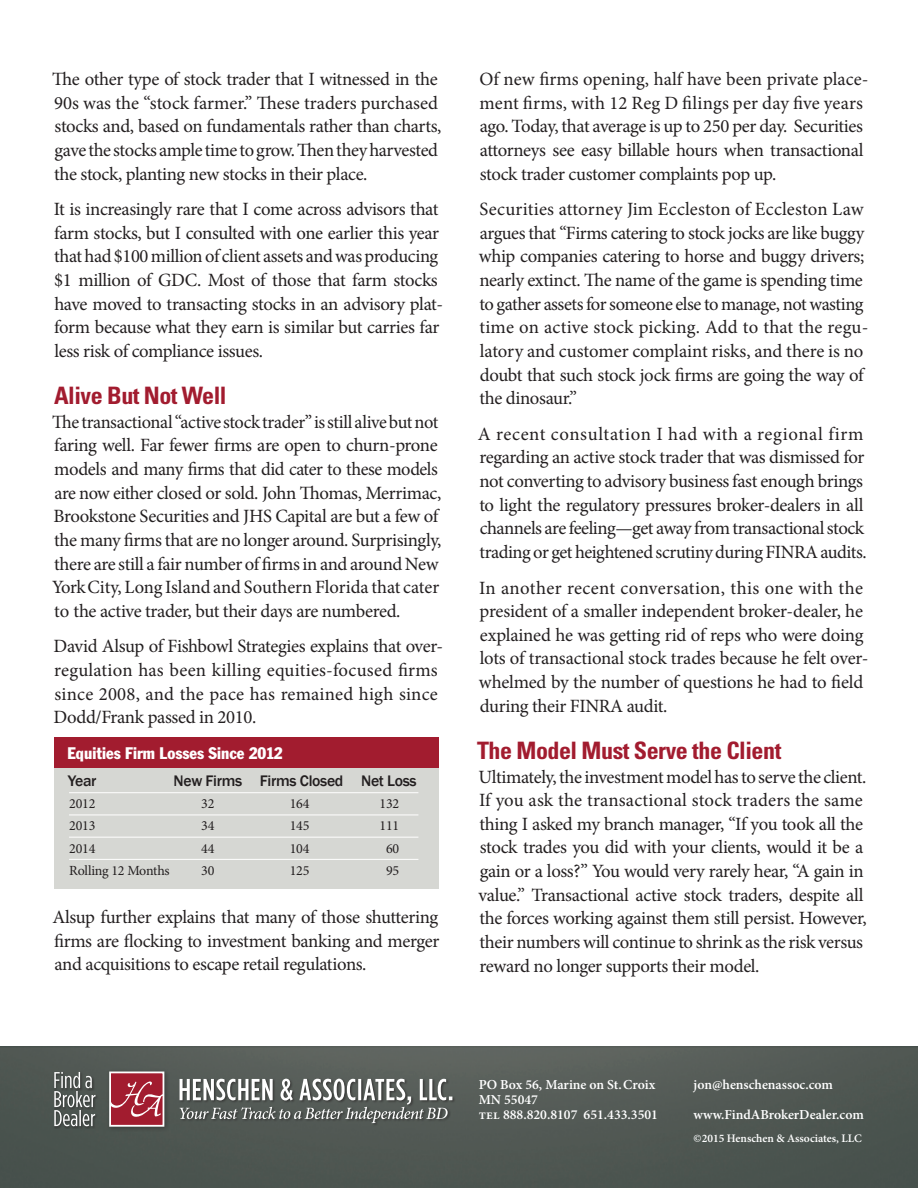
<style>
.page{position:relative;width:918px;height:1188px;background:#fff}
.page>*{position:absolute;margin:0;border:0;box-sizing:border-box;transform-origin:0 0}
.t1{font:700 condensed 24px "Univers";letter-spacing:-.02em;color:#a21c2f}
._12_15_Minion{font:18.75px/23.7px "Minion Pro";letter-spacing:-.02em;color:#231f20}
._12_15_Minion-2{font:18.75px/23.7px "Minion Pro";color:#231f20}
._12_15_Minion-3{font:18.75px "Minion Pro";letter-spacing:.01em;color:#231f20}
._12_15_Minion-4{font:18.75px "Minion Pro";letter-spacing:.035em;color:#231f20}
.t2{font:condensed 16.5px "Franklin Gothic";color:#fff}
.t3{font:500 15.75px "Franklin Gothic";letter-spacing:-.02em;color:#231f20}
.t4{font:13.95px "Minion Pro";letter-spacing:-.015em;color:#231f20}
.t5{font:600 13.8px "Minion Pro";color:#fff}
.t6{font:600 11.55px "Minion Pro";color:#fff}
</style>
<div class="page">
<img style="left:0;top:1047px;width:918px;height:141px">
<div style="left:54px;top:1109px;width:45px;height:20px;background:#231f20;opacity:.55"></div>
<div style="left:54px;top:1090px;width:45px;height:20px;background:#4d5651"></div>
<div style="left:54px;top:1071px;width:41px;height:20px;background:#515853"></div>
<svg style="left:54px;top:1072px;width:42px;height:54px"></svg>
<div style="left:106px;top:1068px;width:64px;height:64px;background:#4b524d"></div>
<svg style="left:109px;top:1071px;width:56px;height:57px;background:#b14f5d"></svg>
<div style="left:179px;top:1078px;width:276px;height:30px;background:#231f20;opacity:.55"></div>
<div style="left:179px;top:1106px;width:272px;height:21px;background:#525955"></div>
<svg style="left:180px;top:1079px;width:272px;height:44px"></svg>
<div style="left:54px;top:767px;width:385px;height:122px;background:#d6d7d3"></div>
<hr style="left:69px;top:859px;width:349px;height:1px;background:#fff">
<hr style="left:69px;top:837px;width:349px;height:1px;background:#fff">
<div style="left:54px;top:737px;width:385px;height:30px;background:#a21c2f"></div>
<hr style="left:69px;top:792px;width:349px;height:1px;background:#fff">
<hr style="left:69px;top:815px;width:349px;height:1px;background:#fff">
<p class="_12_15_Minion" style="left:52px;top:67px;width:391px">The other type of stock trader that I witnessed in the 90s was the “stock farmer.” These traders purchased stocks and, based on fundamentals rather than charts, gave the stocks ample time to grow. Then they harvested</p>
<p class="_12_15_Minion" style="left:54px;top:162px;width:315px">the stock, planting new stocks in their place.</p>
<p class="_12_15_Minion" style="left:54px;top:197px;width:387px;text-align:justify">It is increasingly rare that I come across advisors that farm stocks, but I consulted with one earlier this year that had $100 million of client assets and was producing</p>
<p class="_12_15_Minion" style="left:54px;top:268px;width:390px">$1 million of GDC. Most of those that farm stocks have moved to transacting stocks in an advisory plat&shy;form because what they earn is similar but carries far less risk of compliance issues.</p>
<p class="t1" style="left:54px;top:381px;width:174px">Alive But Not Well</p>
<p class="_12_15_Minion" style="left:52px;top:410px;width:388px">The transactional “active stock trader” is still alive but not</p>
<p class="_12_15_Minion" style="left:54px;top:434px;width:389px">faring well. Far fewer firms are open to churn-prone models and many firms that did cater to these models are now either closed or sold. John Thomas, Merrimac, Brookstone Securities and JHS Capital are but a few of the many firms that are no longer around. Surprisingly,</p>
<p class="_12_15_Minion" style="left:54px;top:552px;width:386px">there are still a fair number of firms in and around New</p>
<p class="_12_15_Minion" style="left:52px;top:575px;width:389px">York City, Long Island and Southern Florida that cater</p>
<p class="_12_15_Minion" style="left:54px;top:599px;width:348px">to the active trader, but their days are numbered.</p>
<p class="_12_15_Minion-2" style="left:54px;top:635px;width:391px">David Alsup of Fishbowl Strategies explains that over&shy;regulation has been killing equities-focused firms since 2008, and the pace has remained high since Dodd/Frank passed in 2010.</p>
<p class="t2" style="left:68px;top:743px;width:217px">Equities Firm Losses Since 2012</p>
<p class="t3" style="left:68px;top:771px;width:30px">Year</p>
<p class="t3" style="left:174px;top:771px;width:245px">New Firms Firms Closed Net Loss</p>
<p class="t4" style="left:69px;top:794px;width:28px">2012</p>
<p class="t4" style="left:201px;top:794px;width:15px">32</p>
<p class="t4" style="left:290px;top:794px;width:21px">164</p>
<p class="t4" style="left:380px;top:794px;width:21px">132</p>
<p class="t4" style="left:69px;top:817px;width:28px">2013</p>
<p class="t4" style="left:201px;top:817px;width:15px">34</p>
<p class="t4" style="left:290px;top:817px;width:21px">145</p>
<p class="t4" style="left:380px;top:817px;width:21px">111</p>
<p class="t4" style="left:69px;top:839px;width:28px">2014</p>
<p class="t4" style="left:201px;top:839px;width:15px">44</p>
<p class="t4" style="left:290px;top:839px;width:21px">104</p>
<p class="t4" style="left:386px;top:839px;width:15px">60</p>
<p class="t4" style="left:69px;top:862px;width:102px">Rolling 12 Months</p>
<p class="t4" style="left:201px;top:862px;width:15px">30</p>
<p class="t4" style="left:290px;top:862px;width:21px">125</p>
<p class="t4" style="left:386px;top:862px;width:15px">95</p>
<p class="_12_15_Minion" style="left:52px;top:905px;width:388px;text-align:justify">Alsup further explains that many of those shuttering firms are flocking to investment banking and merger and acquisitions to escape retail regulations.</p>
<p class="_12_15_Minion" style="left:479px;top:67px;width:391px">Of new firms opening, half have been private place&shy;ment firms, with 12 Reg D filings per day five years ago. Today, that average is up to 250 per day. Securities attorneys see easy billable hours when transactional stock trader customer complaints pop up.</p>
<p class="_12_15_Minion-3" style="left:480px;top:197px;width:386px">Securities attorney Jim Eccleston of Eccleston Law</p>
<p class="_12_15_Minion" style="left:479px;top:221px;width:387px;text-align:justify">argues that “Firms catering to stock jocks are like buggy whip companies catering to horse and buggy drivers; nearly extinct. The name of the game is spending time to gather assets for someone else to manage, not wasting</p>
<p class="_12_15_Minion" style="left:479px;top:316px;width:391px">time on active stock picking. Add to that the regu&shy;latory and customer complaint risks, and there is no doubt that such stock jock firms are going the way of the dinosaur.”</p>
<p class="_12_15_Minion-4" style="left:478px;top:421px;width:387px">A recent consultation I had with a regional firm</p>
<p class="_12_15_Minion" style="left:479px;top:446px;width:387px;text-align:justify">regarding an active stock trader that was dismissed for not converting to advisory business fast enough brings to light the regulatory pressures broker-dealers in all channels are feeling—get away from transactional stock</p>
<p class="_12_15_Minion" style="left:479px;top:540px;width:389px">trading or get heightened scrutiny during FINRA audits.</p>
<p class="_12_15_Minion" style="left:479px;top:576px;width:391px">In another recent conversation, this one with the president of a smaller independent broker-dealer, he explained he was getting rid of reps who were doing lots of transactional stock trades because he felt over&shy;whelmed by the number of questions he had to field during their FINRA audit.</p>
<p class="t1" style="left:477px;top:736px;width:306px">The Model Must Serve the Client</p>
<p class="_12_15_Minion" style="left:479px;top:765px;width:389px">Ultimately, the investment model has to serve the client.</p>
<p class="_12_15_Minion" style="left:479px;top:788px;width:390px">If you ask the transactional stock traders the same thing I asked my branch manager, “If you took all the stock trades you did with your clients, would it be a gain or a loss?” You would very rarely hear, “A gain in value.” Transactional active stock traders, despite all the forces working against them still persist. However, their numbers will continue to shrink as the risk versus</p>
<p class="_12_15_Minion" style="left:480px;top:954px;width:281px">reward no longer supports their model.</p>
<p class="t5" style="left:479px;top:1075px;width:178px">PO Box 56, Marine on St. Croix</p>
<p class="t5" style="left:479px;top:1090px;width:61px">MN 55047</p>
<p class="t5" style="left:479px;top:1105px;width:181px">tel 888.820.8107 651.433.3501</p>
<p class="t5" style="left:694px;top:1075px;width:141px">jon@henschenassoc.com</p>
<p class="t5" style="left:694px;top:1105px;width:172px">www.FindABrokerDealer.com</p>
<p class="t6" style="left:694px;top:1130px;width:170px">©2015 Henschen &amp; Associates, LLC</p>
</div>
